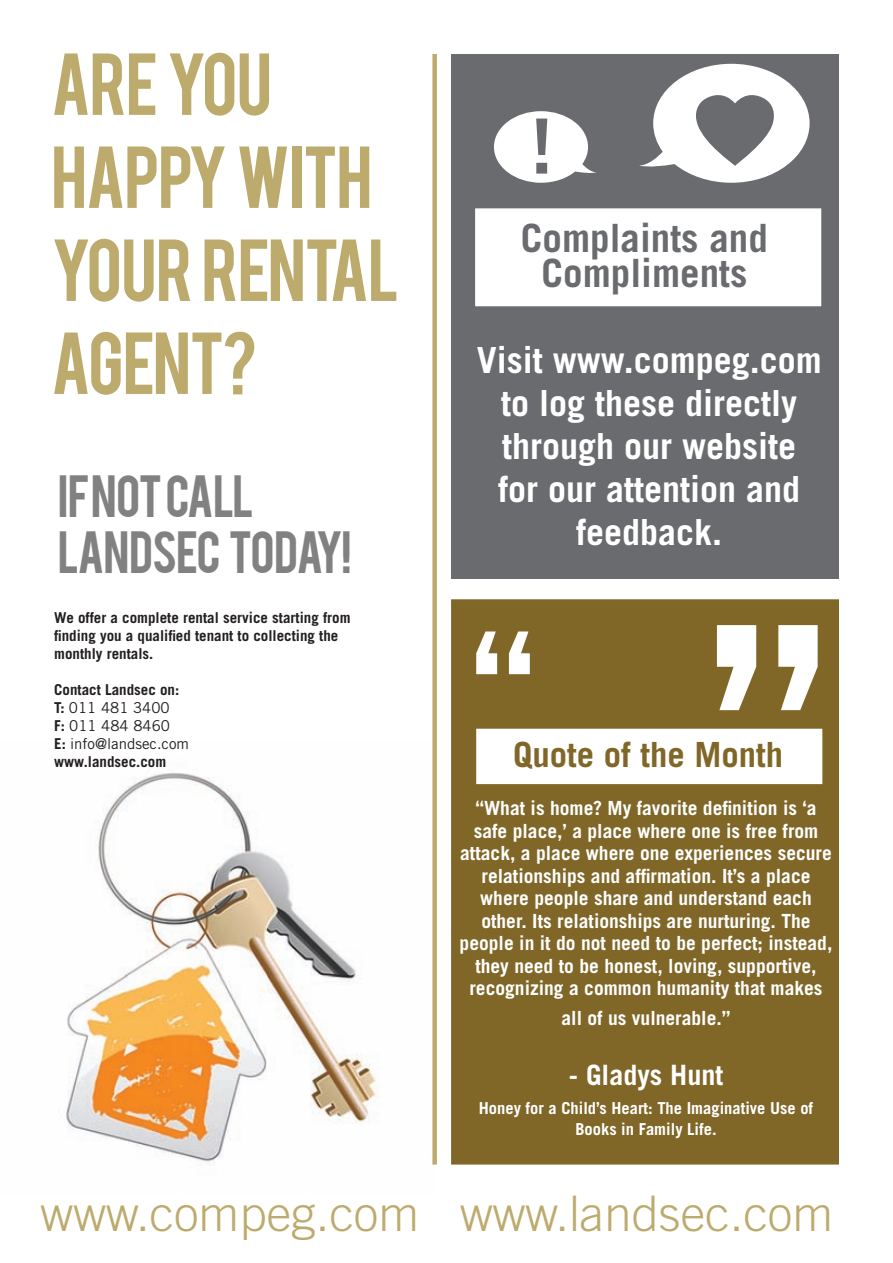
<style>
.page{position:relative;width:893px;height:1263px;background:#fff}
.page>*{position:absolute;margin:0;border:0;box-sizing:border-box;transform-origin:0 0}
.t1{font:69px/93px "Bebas";letter-spacing:-.025em;color:#bdaa6d}
.t2{font:300 49.05px "Trade Gothic LT Std";color:#bdaa6d}
.t3{font:46.8px/56.1px "Bebas";letter-spacing:-.03em;color:#808180}
.t4{font:700 39px/34.8px "Trade Gothic LT Std";color:#6a6b6e;text-align:center}
.t5{font:700 36px/43.2px "Trade Gothic LT Std";color:#fff;text-align:center}
.t6{font:700 34.65px "Trade Gothic LT Std";color:#806728}
.t7{font:700 28.05px "Trade Gothic LT Std";color:#fff}
.t8{font:700 19.5px/22.5px "Trade Gothic LT Std";color:#fff;text-align:center}
.t9{font:700 16.5px/21px "Trade Gothic LT Std";color:#fff;text-align:center}
.t10{font:700 15px/18px "Trade Gothic LT Std";color:#231f20}
.s1{font-weight:400}
</style>
<div class="page">
<img style="left:61px;top:772px;width:373px;height:393px">
<div style="left:432px;top:54px;width:5px;height:1110px;background:#bdaa6d"></div>
<div style="left:451px;top:54px;width:388px;height:524px;background:#6a6b6e"></div>
<svg style="left:494px;top:111px;width:102px;height:72px"></svg>
<svg style="left:639px;top:64px;width:171px;height:119px"></svg>
<div style="left:475px;top:208px;width:346px;height:98px;background:#fff;border:2px solid #fff"></div>
<div style="left:451px;top:599px;width:388px;height:565px;background:#806728;border:2px solid #806728"></div>
<div style="left:476px;top:729px;width:346px;height:55px;background:#fff"></div>
<svg style="left:476px;top:631px;width:54px;height:43px"></svg>
<svg style="left:717px;top:625px;width:101px;height:85px"></svg>
<h1 class="t1" style="left:51px;top:33px;width:350px">ARE YOU<br>HAPPY WITH<br>YOUR RENTAL<br>AGENT?</h1>
<h3 class="t3" style="left:58px;top:465px;width:295px">IF NOT CALL<br>LANDSEC TODAY!</h3>
<p class="t10" style="left:54px;top:608px;width:298px">We offer a complete rental service starting from finding you a qualified tenant to collecting the monthly rentals.</p>
<p class="t10" style="left:54px;top:680px;width:136px">Contact Landsec on:<br>T: <span class="s1">011 481 3400<br></span>F: <span class="s1">011 484 8460<br></span>E: <span class="s1">info@landsec.com </span>www.landsec.com</p>
<h3 class="t4" style="left:521px;top:220px;width:249px">Complaints and<br>Compliments</h3>
<h3 class="t5" style="left:477px;top:338px;width:346px">Visit www.compeg.com to log these directly through our website<br>for our attention and feedback.</h3>
<h3 class="t6" style="left:513px;top:734px;width:272px">Quote of the Month</h3>
<p class="t8" style="left:460px;top:797px;width:374px">“What is home? My favorite definition is ‘a safe place,’ a place where one is free from attack, a place where one experiences secure relationships and affirmation. It’s a place where people share and understand each other. Its relationships are nurturing. The people in it do not need to be perfect; instead, they need to be honest, loving, supportive, recognizing a common humanity that makes</p>
<p class="t8" style="left:561px;top:1007px;width:171px">all of us vulnerable.”</p>
<h3 class="t7" style="left:569px;top:1058px;width:156px">- Gladys Hunt</h3>
<p class="t9" style="left:479px;top:1097px;width:336px">Honey for a Child’s Heart: The Imaginative Use of<br>Books in Family Life.</p>
<h2 class="t2" style="left:41px;top:1184px;width:794px">www.compeg.com www.landsec.com</h2>
</div>
